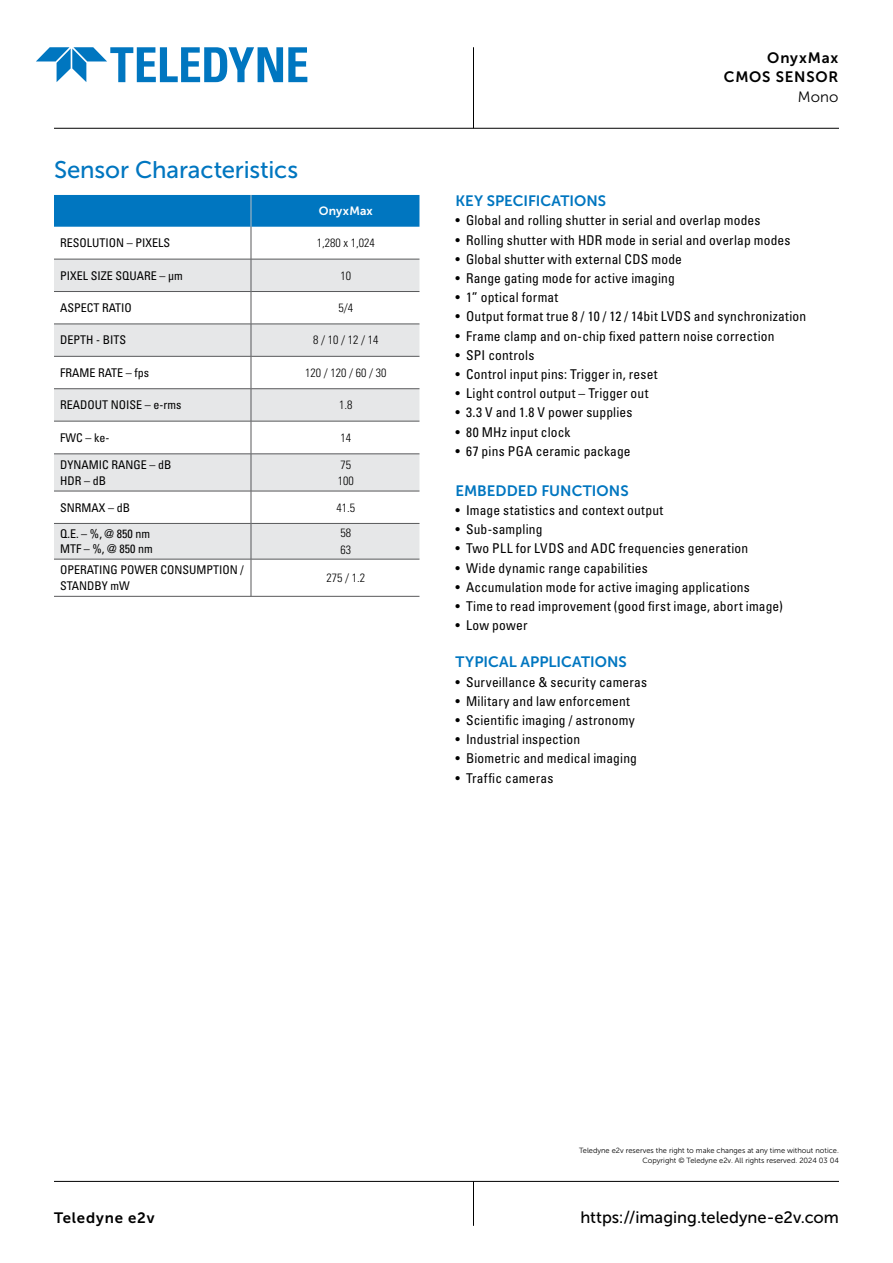
<style>
.page{position:relative;width:893px;height:1263px;background:#fff}
.page>*{position:absolute;margin:0;border:0;box-sizing:border-box;transform-origin:0 0}
.t1{font:24px "Museo Sans 500";letter-spacing:-.005em;color:#0076c0}
.t2{font:16.5px "Museo Sans 500";color:#000}
.t3{font:15px "Museo Sans 700";letter-spacing:.005em;color:#0076c0}
.t4{font:15px/19.5px "Museo Sans 700";letter-spacing:.055em;color:#000;text-align:right}
.t5{font:15px "Museo Sans 300";color:#000}
.t6{font:condensed 13.5px "Univers LT Std";letter-spacing:.015em;color:#000}
.t7{font:condensed 12px/16.5px "Univers LT Std";color:#000}
.t8{font:300 condensed 12px/16.5px "Univers LT Std";color:#000}
.t9{font:12px "Museo Sans 700";letter-spacing:.015em;color:#fff}
.t10{font:7.5px/10.5px "Museo Sans 300";color:#000;text-align:right}
</style>
<div class="page">
<svg style="left:36px;top:47px;width:271px;height:35px"></svg>
<hr style="left:54px;top:128px;width:785px;height:1px;background:#000">
<hr style="left:54px;top:1181px;width:785px;height:1px;background:#000">
<hr style="left:473px;top:1181px;width:1px;height:45px;background:#000">
<hr style="left:473px;top:47px;width:1px;height:81px;background:#000">
<div style="left:54px;top:195px;width:365px;height:32px;background:#0076c0"></div>
<svg style="left:54px;top:260px;width:365px;height:299px;fill:#e6e7e8"></svg>
<svg style="left:54px;top:492px;width:365px;height:31px"></svg>
<hr style="left:251px;top:195px;width:1px;height:32px;background:#bcbec0">
<hr style="left:54px;top:259px;width:197px;height:1px;background:#58595b">
<hr style="left:251px;top:259px;width:168px;height:1px;background:#58595b">
<hr style="left:54px;top:291px;width:197px;height:1px;background:#58595b">
<hr style="left:251px;top:291px;width:168px;height:1px;background:#58595b">
<hr style="left:54px;top:324px;width:197px;height:1px;background:#58595b">
<hr style="left:251px;top:324px;width:168px;height:1px;background:#58595b">
<hr style="left:54px;top:356px;width:197px;height:1px;background:#58595b">
<hr style="left:251px;top:356px;width:168px;height:1px;background:#58595b">
<hr style="left:54px;top:388px;width:197px;height:1px;background:#58595b">
<hr style="left:251px;top:388px;width:168px;height:1px;background:#58595b">
<hr style="left:54px;top:421px;width:197px;height:1px;background:#58595b">
<hr style="left:251px;top:421px;width:168px;height:1px;background:#58595b">
<hr style="left:54px;top:454px;width:197px;height:1px;background:#58595b">
<hr style="left:251px;top:454px;width:168px;height:1px;background:#58595b">
<hr style="left:54px;top:491px;width:197px;height:1px;background:#58595b">
<hr style="left:251px;top:491px;width:168px;height:1px;background:#58595b">
<hr style="left:54px;top:523px;width:197px;height:1px;background:#58595b">
<hr style="left:251px;top:523px;width:168px;height:1px;background:#58595b">
<hr style="left:54px;top:559px;width:197px;height:1px;background:#58595b">
<hr style="left:251px;top:559px;width:168px;height:1px;background:#58595b">
<hr style="left:54px;top:596px;width:197px;height:1px;background:#58595b">
<hr style="left:251px;top:596px;width:168px;height:1px;background:#58595b">
<hr style="left:251px;top:227px;width:1px;height:32px;background:#58595b">
<hr style="left:251px;top:259px;width:1px;height:32px;background:#58595b">
<hr style="left:251px;top:291px;width:1px;height:33px;background:#58595b">
<hr style="left:251px;top:324px;width:1px;height:32px;background:#58595b">
<hr style="left:251px;top:356px;width:1px;height:33px;background:#58595b">
<hr style="left:251px;top:389px;width:1px;height:32px;background:#58595b">
<hr style="left:251px;top:421px;width:1px;height:33px;background:#58595b">
<hr style="left:251px;top:454px;width:1px;height:37px;background:#58595b">
<hr style="left:251px;top:491px;width:1px;height:32px;background:#58595b">
<hr style="left:251px;top:523px;width:1px;height:36px;background:#58595b">
<hr style="left:251px;top:559px;width:1px;height:37px;background:#58595b">
<h1 class="t1" style="left:54px;top:157px;width:246px">Sensor Characteristics</h1>
<p class="t9" style="left:319px;top:204px;width:55px">OnyxMax</p>
<p class="t7" style="left:60px;top:235px;width:112px">RESOLUTION – PIXELS</p>
<p class="t8" style="left:317px;top:235px;width:59px">1,280 x 1,024</p>
<p class="t7" style="left:60px;top:267px;width:124px">PIXEL SIZE SQUARE – µm</p>
<p class="t8" style="left:341px;top:267px;width:12px">10</p>
<p class="t7" style="left:60px;top:299px;width:73px">ASPECT RATIO</p>
<p class="t8" style="left:339px;top:300px;width:16px">5/4</p>
<p class="t7" style="left:60px;top:332px;width:67px">DEPTH - BITS</p>
<p class="t8" style="left:313px;top:332px;width:67px">8 / 10 / 12 / 14</p>
<p class="t7" style="left:60px;top:364px;width:91px">FRAME RATE – fps</p>
<p class="t8" style="left:305px;top:364px;width:83px">120 / 120 / 60 / 30</p>
<p class="t7" style="left:60px;top:397px;width:123px">READOUT NOISE – e-rms</p>
<p class="t8" style="left:339px;top:397px;width:15px">1.8</p>
<p class="t7" style="left:60px;top:429px;width:51px">FWC – ke-</p>
<p class="t8" style="left:341px;top:429px;width:12px">14</p>
<p class="t7" style="left:60px;top:456px;width:113px">DYNAMIC RANGE – dB<br>HDR – dB</p>
<p class="t8" style="left:338px;top:456px;width:17px">75<br>100</p>
<p class="t7" style="left:60px;top:499px;width:72px">SNRMAX – dB</p>
<p class="t8" style="left:337px;top:499px;width:20px">41.5</p>
<p class="t7" style="left:60px;top:526px;width:94px;line-height:15px">Q.E. – %, @ 850 nm<br>MTF – %, @ 850 nm</p>
<p class="t8" style="left:341px;top:525px;width:12px">58<br>63</p>
<p class="t7" style="left:60px;top:561px;width:185px">OPERATING POWER CONSUMPTION /<br>STANDBY mW</p>
<p class="t8" style="left:327px;top:570px;width:40px">275 / 1.2</p>
<p class="t4" style="left:724px;top:48px;width:116px">OnyxMax<br>CMOS SENSOR</p>
<p class="t5" style="left:798px;top:89px;width:42px">Mono</p>
<p class="t3" style="left:455px;top:193px;width:152px">KEY SPECIFICATIONS</p>
<p class="t6" style="left:455px;top:212px;width:307px">• Global and rolling shutter in serial and overlap modes</p>
<p class="t6" style="left:455px;top:231px;width:336px">• Rolling shutter with HDR mode in serial and overlap modes</p>
<p class="t6" style="left:455px;top:250px;width:228px">• Global shutter with external CDS mode</p>
<p class="t6" style="left:455px;top:270px;width:221px">• Range gating mode for active imaging</p>
<p class="t6" style="left:455px;top:289px;width:104px">• 1” optical format</p>
<p class="t6" style="left:455px;top:308px;width:352px">• Output format true 8 / 10 / 12 / 14bit LVDS and synchronization</p>
<p class="t6" style="left:455px;top:327px;width:321px">• Frame clamp and on-chip fixed pattern noise correction</p>
<p class="t6" style="left:455px;top:346px;width:80px">• SPI controls</p>
<p class="t6" style="left:455px;top:366px;width:204px">• Control input pins: Trigger in, reset</p>
<p class="t6" style="left:455px;top:385px;width:194px">• Light control output – Trigger out</p>
<p class="t6" style="left:455px;top:404px;width:179px">• 3.3 V and 1.8 V power supplies</p>
<p class="t6" style="left:455px;top:423px;width:117px">• 80 MHz input clock</p>
<p class="t6" style="left:455px;top:442px;width:177px">• 67 pins PGA ceramic package</p>
<p class="t3" style="left:455px;top:482px;width:175px">EMBEDDED FUNCTIONS</p>
<p class="t6" style="left:455px;top:502px;width:209px">• Image statistics and context output</p>
<p class="t6" style="left:455px;top:521px;width:89px">• Sub-sampling</p>
<p class="t6" style="left:455px;top:540px;width:294px">• Two PLL for LVDS and ADC frequencies generation</p>
<p class="t6" style="left:455px;top:559px;width:194px">• Wide dynamic range capabilities</p>
<p class="t6" style="left:455px;top:578px;width:296px">• Accumulation mode for active imaging applications</p>
<p class="t6" style="left:455px;top:598px;width:329px">• Time to read improvement (good first image, abort image)</p>
<p class="t6" style="left:455px;top:617px;width:74px">• Low power</p>
<p class="t3" style="left:455px;top:654px;width:173px">TYPICAL APPLICATIONS</p>
<p class="t6" style="left:455px;top:673px;width:193px">• Surveillance &amp; security cameras</p>
<p class="t6" style="left:455px;top:692px;width:176px">• Military and law enforcement</p>
<p class="t6" style="left:455px;top:712px;width:181px">• Scientific imaging / astronomy</p>
<p class="t6" style="left:455px;top:731px;width:126px">• Industrial inspection</p>
<p class="t6" style="left:455px;top:750px;width:183px">• Biometric and medical imaging</p>
<p class="t6" style="left:455px;top:769px;width:99px">• Traffic cameras</p>
<p class="t10" style="left:579px;top:1145px;width:261px">Teledyne e2v reserves the right to make changes at any time without notice.<br>Copyright © Teledyne e2v. All rights reserved. 2024 03 04</p>
<p class="t4" style="left:54px;top:1207px;width:102px">Teledyne e2v</p>
<p class="t2" style="left:580px;top:1208px;width:260px">https://imaging.teledyne-e2v.com</p>
</div>
